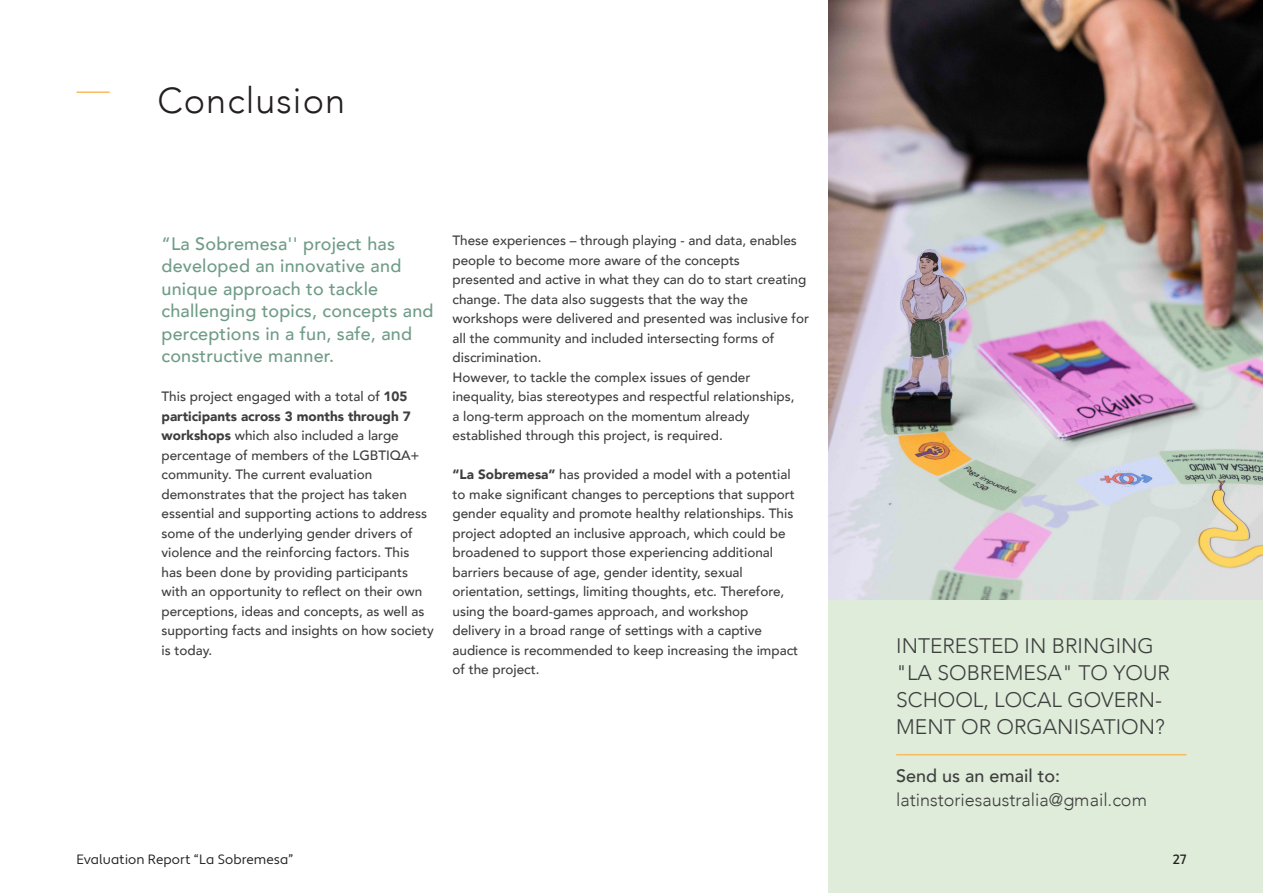
<style>
.page{position:relative;width:1263px;height:893px;background:#fff}
.page>*{position:absolute;margin:0;border:0;box-sizing:border-box;transform-origin:0 0}
.Heading{font:300 36px "Avenir";letter-spacing:.03em;color:#231f20}
.t1{font:300 21px/27px "Avenir";color:#3e3e3f}
.Subheading_01{font:500 18px/22.5px "Avenir";letter-spacing:.01em;color:#6f9c87}
.t2{font:300 18px "Avenir";color:#3e3e3f}
.t3{font:500 18px "Avenir";color:#3e3e3f}
.t4{font:500 13.5px/19.5px "Avenir";color:#3e3e3f}
.t5{font:13.5px "Apertura";letter-spacing:.005em;color:#231f20}
.Folio{font:500 13.5px "Apertura";color:#231f20}
.s1{font-weight:900}
</style>
<div class="page">
<div style="left:828px;top:595px;width:435px;height:298px;background:#deecd9"></div>
<hr style="left:77px;top:91px;width:33px;height:2px;background:#fabb5e">
<hr style="left:896px;top:754px;width:290px;height:1px;background:#fabb5e">
<img style="left:828px;top:0;width:435px;height:600px">
<p class="Heading" style="left:157px;top:79px;width:189px">Conclusion</p>
<p class="Subheading_01" style="left:162px;top:231px;width:273px">“La Sobremesa'' project has developed an innovative and unique approach to tackle challenging topics, concepts and perceptions in a fun, safe, and constructive manner.</p>
<p class="t4" style="left:162px;top:386px;width:274px">This project engaged with a total of <span class="s1">105 participants across 3 months through 7 workshops</span> which also included a large percentage of members of the LGBTIQA+ community. The current evaluation demonstrates that the project has taken essential and supporting actions to address some of the underlying gender drivers of violence and the reinforcing factors. This<br>has been done by providing participants with an opportunity to reflect on their own perceptions, ideas and concepts, as well as supporting facts and insights on how society is today.</p>
<p class="t4" style="left:452px;top:230px;width:358px">These experiences – through playing - and data, enables people to become more aware of the concepts<br>presented and active in what they can do to start creating change. The data also suggests that the way the workshops were delivered and presented was inclusive for all the community and included intersecting forms of discrimination.</p>
<p class="t4" style="left:452px;top:366px;width:344px">However, to tackle the complex issues of gender inequality, bias stereotypes and respectful relationships, a long-term approach on the momentum already established through this project, is required.</p>
<p class="t4" style="left:452px;top:464px;width:347px"><span class="s1">“La Sobremesa”</span> has provided a model with a potential to make significant changes to perceptions that support gender equality and promote healthy relationships. This project adopted an inclusive approach, which could be broadened to support those experiencing additional barriers because of age, gender identity, sexual orientation, settings, limiting thoughts, etc. Therefore, using the board-games approach, and workshop delivery in a broad range of settings with a captive audience is recommended to keep increasing the impact of the project.</p>
<p class="t5" style="left:77px;top:851px;width:218px">Evaluation Report “La Sobremesa”</p>
<p class="t1" style="left:896px;top:632px;width:275px">INTERESTED IN BRINGING "LA SOBREMESA" TO YOUR<br>SCHOOL, LOCAL GOVERN-<br>MENT OR ORGANISATION?</p>
<p class="t3" style="left:896px;top:760px;width:166px">Send us an email to:</p>
<p class="t2" style="left:896px;top:789px;width:252px">latinstoriesaustralia@gmail.com</p>
<p class="Folio" style="left:1172px;top:851px;width:15px">27</p>
</div>
